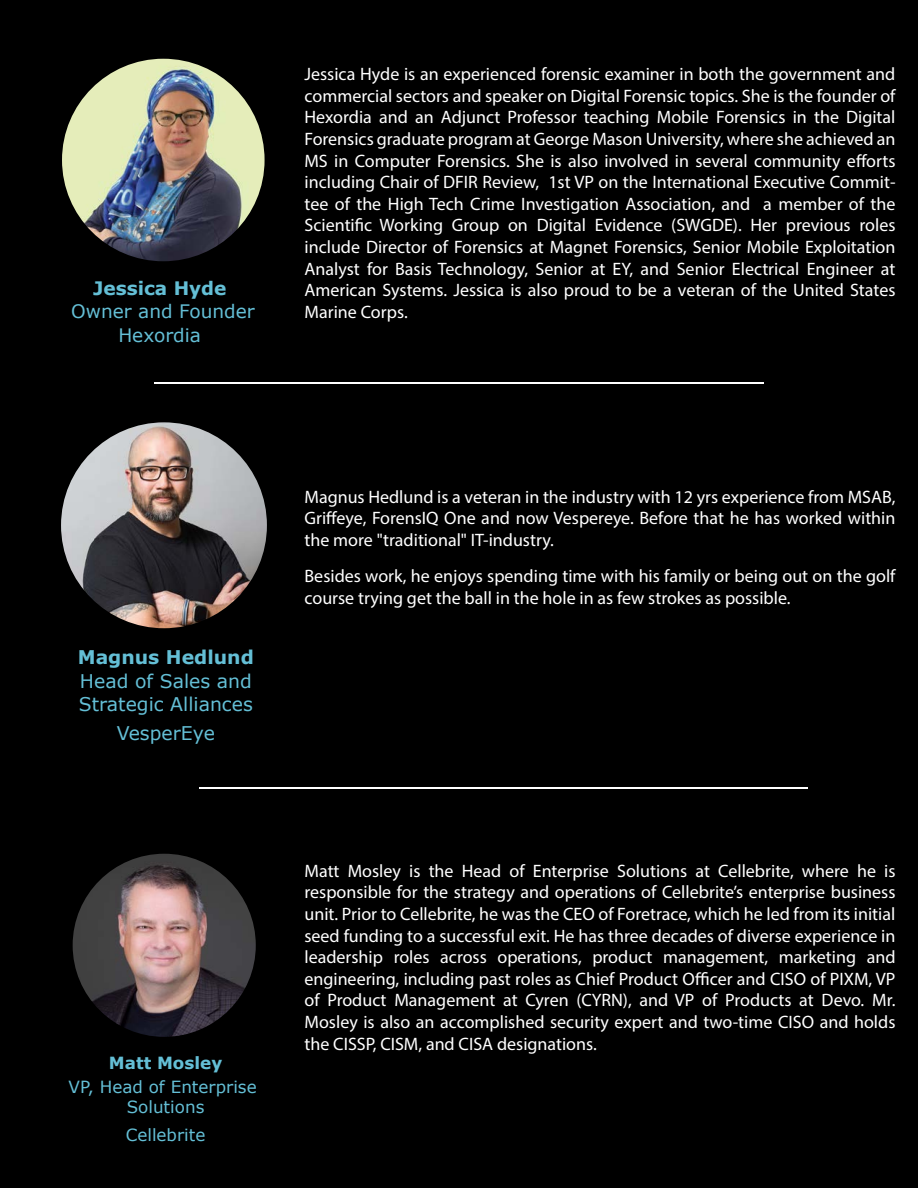
<style>
.page{position:relative;width:918px;height:1188px;background:#000}
.page>*{position:absolute;margin:0;border:0;box-sizing:border-box;transform-origin:0 0}
.t1{font:18.9px/23.1px "Verdana";color:#64bfd6}
.t2{font:700 18.9px "Verdana";color:#64bfd6}
.t3{font:18.6px/24.8px "Verdana";color:#64bfd6;text-align:center}
.t4{font:700 18.6px "Verdana";color:#64bfd6}
.t5{font:18px/21.6px "Myriad Pro";color:#fff;text-align:justify}
.t6{font:16.8px/20.1px "Verdana";color:#64bfd6;text-align:center}
.t7{font:700 16.8px "Verdana";color:#64bfd6}
</style>
<div class="page">
<img style="left:62px;top:59px;width:203px;height:202px;border-radius:101px">
<hr style="left:154px;top:382px;width:610px;height:2px;background:#fff">
<hr style="left:200px;top:788px;width:608px;height:1px;background:#fff">
<img style="left:61px;top:422px;width:206px;height:206px;border-radius:103px">
<img style="left:73px;top:854px;width:183px;height:183px;border-radius:92px">
<p class="t4" style="left:93px;top:276px;width:135px">Jessica Hyde</p>
<p class="t3" style="left:71px;top:298px;width:185px">Owner and Founder<br>Hexordia</p>
<p class="t5" style="left:304px;top:63px;width:593px">Jessica Hyde is an experienced forensic examiner in both the government and commercial sectors and speaker on Digital Forensic topics. She is the founder of Hexordia and an Adjunct Professor teaching Mobile Forensics in the Digital Forensics graduate program at George Mason University, where she achieved an MS in Computer Forensics. She is also involved in several community efforts including Chair of DFIR Review, 1st VP on the International Executive Commit&shy;tee of the High Tech Crime Investigation Association, and a member of the Scientific Working Group on Digital Evidence (SWGDE). Her previous roles include Director of Forensics at Magnet Forensics, Senior Mobile Exploitation Analyst for Basis Technology, Senior at EY, and Senior Electrical Engineer at American Systems. Jessica is also proud to be a veteran of the United States Marine Corps.</p>
<p class="t2" style="left:78px;top:645px;width:178px">Magnus Hedlund</p>
<p class="t1" style="left:79px;top:668px;width:175px">Head of Sales and<br>Strategic Alliances</p>
<p class="t1" style="left:117px;top:721px;width:100px">VesperEye</p>
<p class="t7" style="left:109px;top:1052px;width:115px">Matt Mosley</p>
<p class="t6" style="left:69px;top:1076px;width:190px">VP, Head of Enterprise<br>Solutions</p>
<p class="t6" style="left:126px;top:1124px;width:81px">Cellebrite</p>
<p class="t5" style="left:304px;top:486px;width:593px">Magnus Hedlund is a veteran in the industry with 12 yrs experience from MSAB, Griffeye, ForensIQ One and now Vespereye. Before that he has worked within the more "traditional" IT-industry.</p>
<p class="t5" style="left:304px;top:565px;width:593px">Besides work, he enjoys spending time with his family or being out on the golf course trying get the ball in the hole in as few strokes as possible.</p>
<p class="t5" style="left:304px;top:860px;width:593px">Matt Mosley is the Head of Enterprise Solutions at Cellebrite, where he is responsible for the strategy and operations of Cellebrite’s enterprise business unit. Prior to Cellebrite, he was the CEO of Foretrace, which he led from its initial seed funding to a successful exit. He has three decades of diverse experience in leadership roles across operations, product management, marketing and engineering, including past roles as Chief Product Officer and CISO of PIXM, VP of Product Management at Cyren (CYRN), and VP of Products at Devo. Mr.<br>Mosley is also an accomplished security expert and two-time CISO and holds the CISSP, CISM, and CISA designations.</p>
</div>
